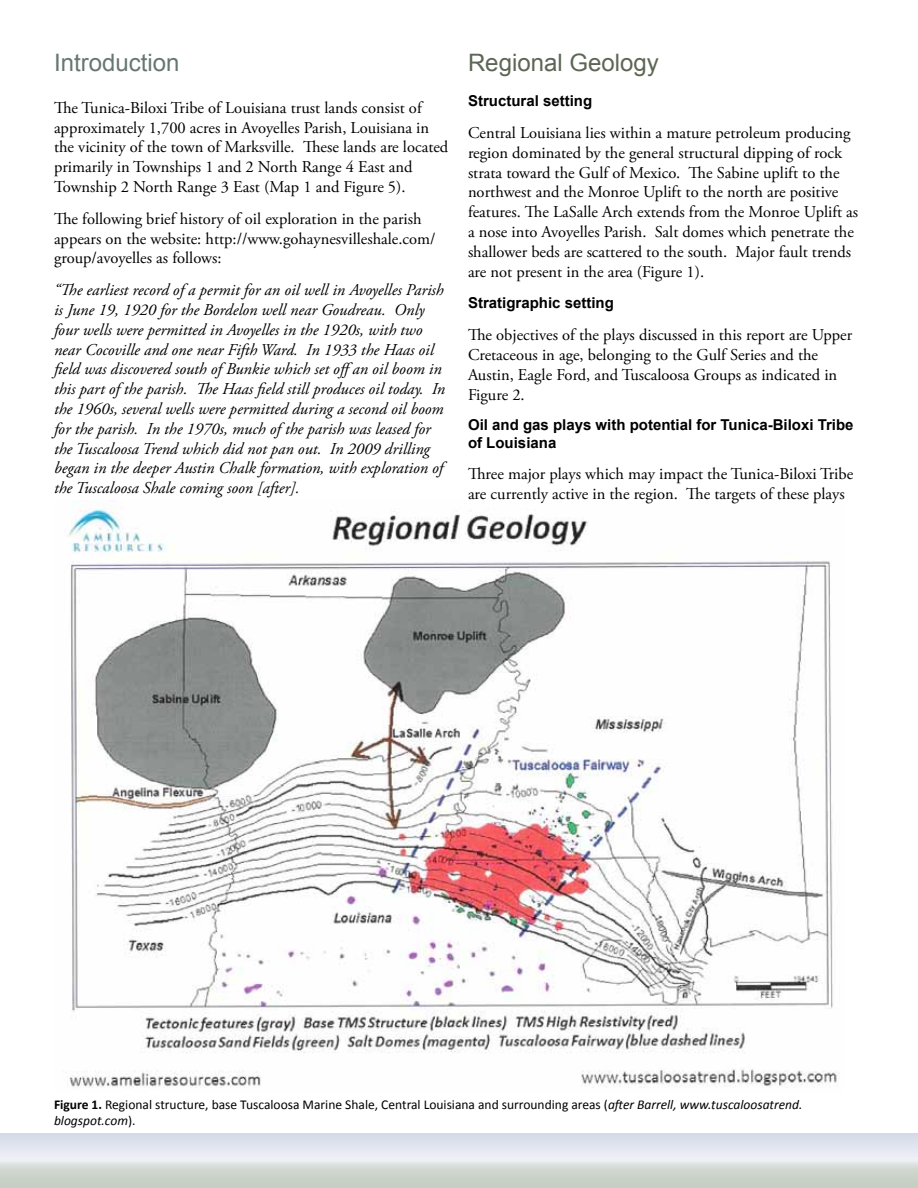
<style>
.page{position:relative;width:918px;height:1188px;background:#fff}
.page>*{position:absolute;margin:0;border:0;box-sizing:border-box;transform-origin:0 0}
.t1{font:24px "Arial";color:#5c6654}
.t2{font:24px "Arial";color:#667773}
.t3{font:16.5px/19.8px "Adobe Garamond Pro";color:#000}
.t4{font:italic 16.5px/19.8px "Adobe Garamond Pro";color:#000}
.t5{font:700 15px/18px "Arial";color:#000}
.t6{font:13.5px/16.2px "Calibri";color:#000}
.s1{font-weight:700}
.s2{font-style:italic}
</style>
<div class="page">
<div style="left:0;top:1160px;width:918px;height:28px;background:#c9d1c7"></div>
<svg style="left:0;top:1133px;width:918px;height:37px;background:#e0e4eb"></svg>
<img style="left:66px;top:500px;width:774px;height:588px">
<h1 class="t2" style="left:54px;top:47px;width:127px">Introduction</h1>
<p class="t3" style="left:54px;top:98px;width:396px">The Tunica-Biloxi Tribe of Louisiana trust lands consist of approximately 1,700 acres in Avoyelles Parish, Louisiana in the vicinity of the town of Marksville. These lands are located primarily in Townships 1 and 2 North Range 4 East and Township 2 North Range 3 East (Map 1 and Figure 5).</p>
<p class="t3" style="left:54px;top:209px;width:383px">The following brief history of oil exploration in the parish appears on the website: http://www.gohaynesvilleshale.com/ group/avoyelles as follows:</p>
<p class="t4" style="left:54px;top:281px;width:393px">“The earliest record of a permit for an oil well in Avoyelles Parish is June 19, 1920 for the Bordelon well near Goudreau. Only four wells were permitted in Avoyelles in the 1920s, with two near Cocoville and one near Fifth Ward. In 1933 the Haas oil field was discovered south of Bunkie which set offan oil boom in this part of the parish. The Haas field still produces oil today. In the 1960s, several wells were permitted during a second oil boom for the parish. In the 1970s, much of the parish was leased for the Tuscaloosa Trend which did not pan out. In 2009 drilling began in the deeper Austin Chalk formation, with exploration of the Tuscaloosa Shale coming soon [after].</p>
<h1 class="t1" style="left:468px;top:47px;width:192px">Regional Geology</h1>
<p class="t5" style="left:468px;top:93px;width:126px">Structural setting</p>
<p class="t3" style="left:468px;top:124px;width:392px">Central Louisiana lies within a mature petroleum producing region dominated by the general structural dipping of rock strata toward the Gulf of Mexico. The Sabine uplift to the northwest and the Monroe Uplift to the north are positive features. The LaSalle Arch extends from the Monroe Uplift as a nose into Avoyelles Parish. Salt domes which penetrate the shallower beds are scattered to the south. Major fault trends are not present in the area (Figure 1).</p>
<p class="t5" style="left:468px;top:295px;width:147px">Stratigraphic setting</p>
<p class="t3" style="left:468px;top:326px;width:386px">The objectives of the plays discussed in this report are Upper Cretaceous in age, belonging to the Gulf Series and the Austin, Eagle Ford, and Tuscaloosa Groups as indicated in Figure 2.</p>
<p class="t5" style="left:468px;top:416px;width:387px">Oil and gas plays with potential for Tunica-Biloxi Tribe of Louisiana</p>
<p class="t3" style="left:468px;top:465px;width:387px">Three major plays which may impact the Tunica-Biloxi Tribe are currently active in the region. The targets of these plays</p>
<p class="t6" style="left:54px;top:1097px;width:750px"><span class="s1">Figure 1.</span> Regional structure, base Tuscaloosa Marine Shale, Central Louisiana and surrounding areas (<span class="s2">after Barrell, www.tuscaloosatrend. blogspot.com</span>).</p>
</div>
